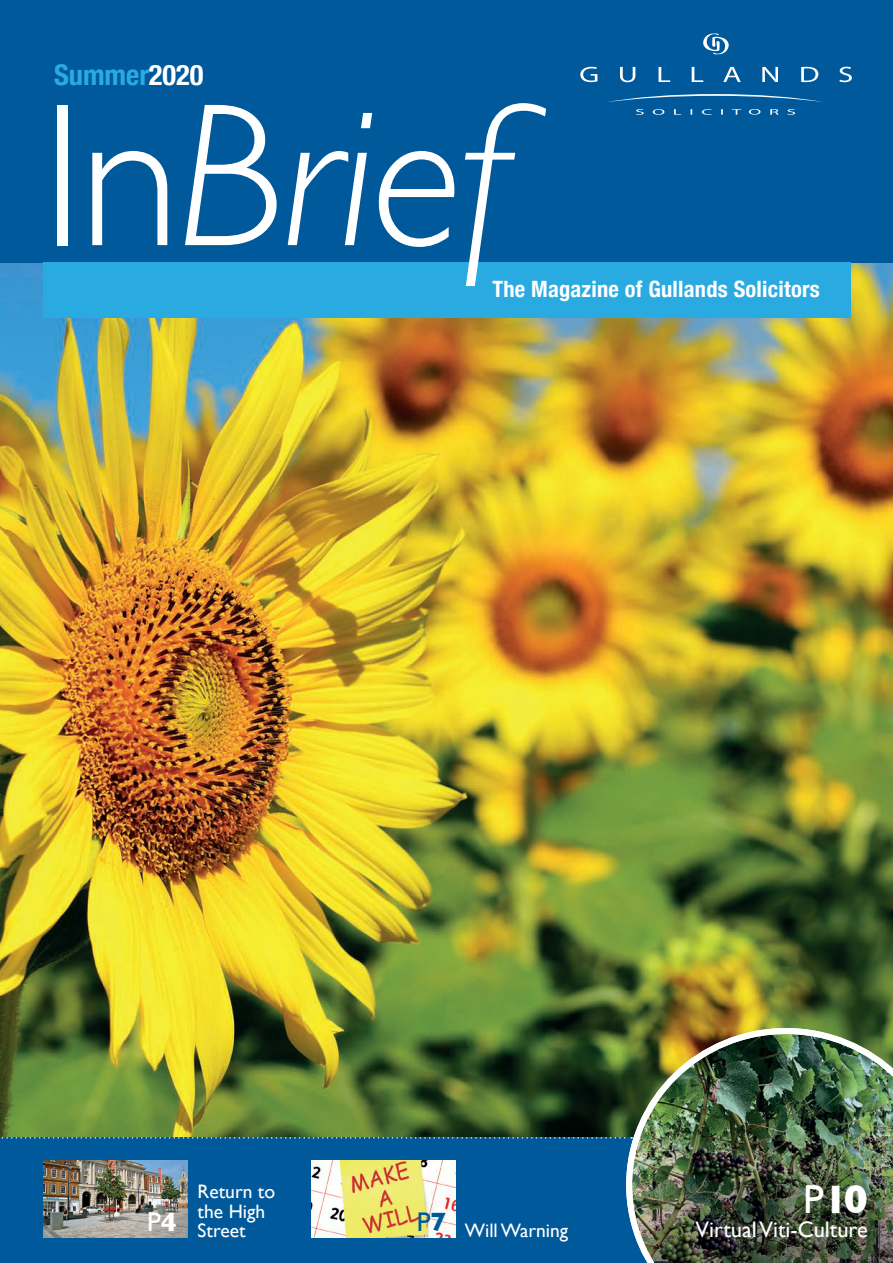
<style>
.page{position:relative;width:893px;height:1263px;background:#fff}
.page>*{position:absolute;margin:0;border:0;box-sizing:border-box;transform-origin:0 0}
.t1{font:italic 300 205.5px "Gill Sans";letter-spacing:-.02em;color:#fff}
.t2{font:700 40.5px "Gill Sans";color:#fff}
.t3{font:700 condensed 28.5px "Helvetica Neue";color:#29abe2}
.t4{font:27px "Gill Sans";color:#fff}
.t5{font:27px "Gill Sans";color:#00599b}
.t6{font:700 condensed 22.5px "Helvetica Neue";letter-spacing:.01em;color:#fff}
.t7{font:22.5px "Gill Sans";color:#fff}
.t8{font:19.5px/19.5px "Gill Sans";color:#fff}
.s1{color:#fff}
.s2{font-style:normal}
.s3{font-weight:700}
.s4{font-weight:400}
</style>
<div class="page">
<img style="left:0;top:262px;width:893px;height:875px">
<div style="left:0;top:0;width:893px;height:262px;background:#00599b"></div>
<div style="left:43px;top:262px;width:808px;height:56px;background:#29abe2"></div>
<svg style="left:580px;top:33px;width:272px;height:82px"></svg>
<div style="left:0;top:1138px;width:893px;height:125px;background:#00599b"></div>
<img style="left:44px;top:1161px;width:144px;height:76px">
<img style="left:312px;top:1161px;width:144px;height:76px">
<svg style="left:0;top:1137px;width:626px;height:1px"></svg>
<img style="left:626px;top:1028px;width:267px;height:235px">
<p class="t3" style="left:54px;top:51px;width:151px">Summer<span class="s1">2020</span></p>
<p class="t1" style="left:41px;top:61px;width:471px"><span class="s2">In</span>Brief</p>
<p class="t6" style="left:492px;top:270px;width:329px">The Magazine of Gullands Solicitors</p>
<p class="t8" style="left:198px;top:1182px;width:79px">Return to the High</p>
<p class="t4" style="left:147px;top:1206px;width:31px">P<span class="s3">4</span></p>
<p class="t8" style="left:198px;top:1221px;width:49px">Street</p>
<p class="t5" style="left:417px;top:1206px;width:31px">P<span class="s3">7</span></p>
<p class="t8" style="left:465px;top:1221px;width:105px">Will Warning</p>
<p class="t2" style="left:803px;top:1168px;width:66px"><span class="s4">P</span>10</p>
<p class="t7" style="left:695px;top:1216px;width:174px">Virtual Viti-Culture</p>
</div>
